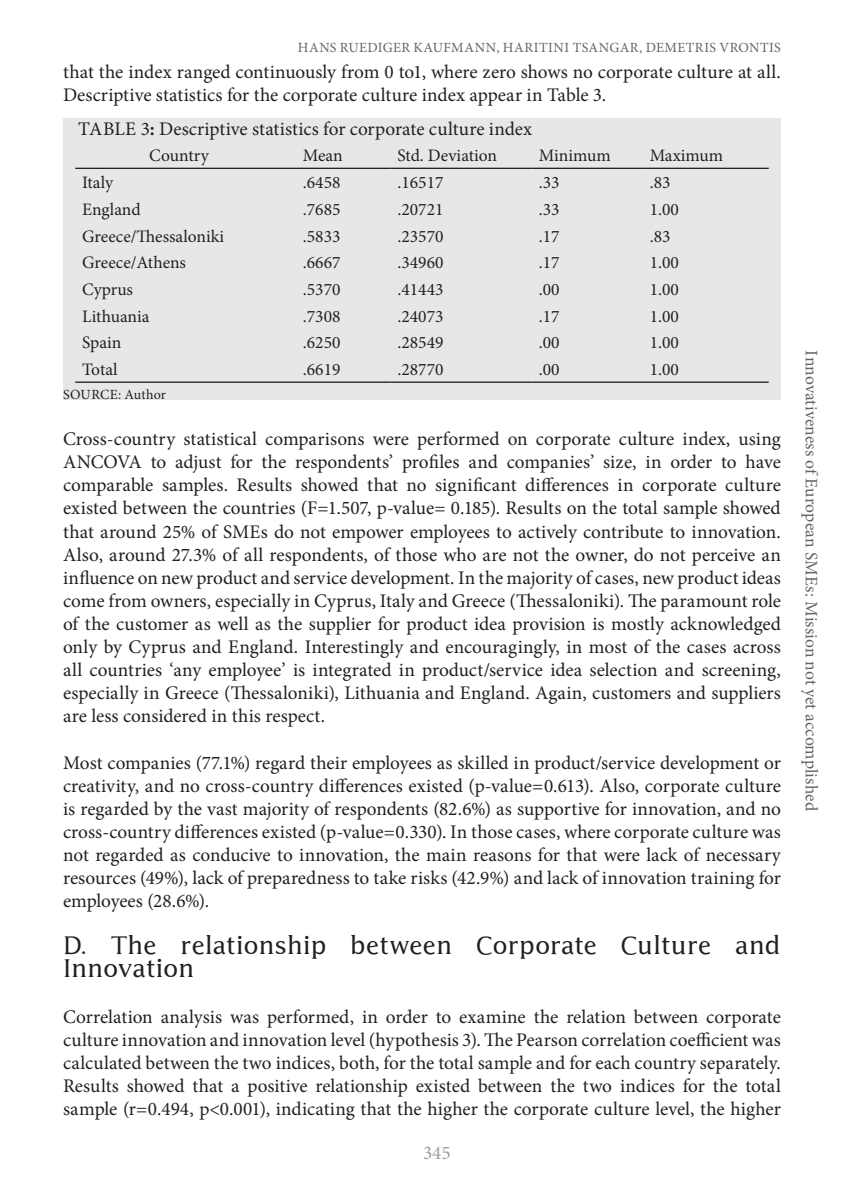
<style>
.page{position:relative;width:844px;height:1191px;background:#fff}
.page>*{position:absolute;margin:0;border:0;box-sizing:border-box;transform-origin:0 0}
.Heading_4{font:24.5px/23.1px "Latine";letter-spacing:-.015em;color:#231f20}
.Body_Text_3{font:19.25px/23.1px "Minion Pro";color:#231f20;text-align:justify}
.t1{font:19.25px "Minion Pro";color:#9b9da0}
.t2{font:17.5px "Minion Pro";color:#231f20}
.t3{font:17.5px "Minion Pro";letter-spacing:.005em;color:#636366}
.Affiliations{font:14px "Minion Pro";letter-spacing:.035em;color:#606470}
.t4{font:14px "Minion Pro";color:#231f20}
.s1{font-weight:700}
</style>
<div class="page">
<div style="left:63px;top:118px;width:717px;height:281px;background:#e6e7e9"></div>
<hr style="left:75px;top:168px;width:221px;height:1px;background:#231f20">
<hr style="left:296px;top:168px;width:94px;height:1px;background:#231f20">
<hr style="left:390px;top:168px;width:141px;height:1px;background:#231f20">
<hr style="left:531px;top:168px;width:111px;height:1px;background:#231f20">
<hr style="left:642px;top:168px;width:126px;height:1px;background:#231f20">
<hr style="left:75px;top:381px;width:221px;height:2px;background:#231f20">
<hr style="left:296px;top:381px;width:94px;height:2px;background:#231f20">
<hr style="left:390px;top:381px;width:141px;height:2px;background:#231f20">
<hr style="left:531px;top:381px;width:111px;height:2px;background:#231f20">
<hr style="left:642px;top:381px;width:126px;height:2px;background:#231f20">
<p class="Affiliations" style="left:298px;top:38px;width:484px">HANS RUEDIGER KAUFMANN, HARITINI TSANGAR, DEMETRIS VRONTIS</p>
<p class="Body_Text_3" style="left:63px;top:60px;width:719px">that the index ranged continuously from 0 to1, where zero shows no corporate culture at all.<br>Descriptive statistics for the corporate culture index appear in Table 3.</p>
<p class="Body_Text_3" style="left:78px;top:117px;width:455px">TABLE 3<span class="s1">:</span> Descriptive statistics for corporate culture index</p>
<p class="t2" style="left:149px;top:144px;width:61px">Country</p>
<p class="t2" style="left:303px;top:144px;width:41px">Mean</p>
<p class="t2" style="left:397px;top:144px;width:101px">Std. Deviation</p>
<p class="t2" style="left:538px;top:144px;width:74px">Minimum</p>
<p class="t2" style="left:649px;top:144px;width:75px">Maximum</p>
<p class="t2" style="left:82px;top:171px;width:32px">Italy</p>
<p class="t2" style="left:303px;top:171px;width:39px">.6458</p>
<p class="t2" style="left:397px;top:171px;width:47px">.16517</p>
<p class="t2" style="left:538px;top:171px;width:22px">.33</p>
<p class="t2" style="left:649px;top:171px;width:22px">.83</p>
<p class="t2" style="left:82px;top:197px;width:60px">England</p>
<p class="t2" style="left:303px;top:197px;width:39px">.7685</p>
<p class="t2" style="left:397px;top:197px;width:47px">.20721</p>
<p class="t2" style="left:538px;top:197px;width:22px">.33</p>
<p class="t2" style="left:649px;top:197px;width:31px">1.00</p>
<p class="t2" style="left:82px;top:224px;width:143px">Greece/Thessaloniki</p>
<p class="t2" style="left:303px;top:224px;width:39px">.5833</p>
<p class="t2" style="left:397px;top:224px;width:47px">.23570</p>
<p class="t2" style="left:538px;top:224px;width:22px">.17</p>
<p class="t2" style="left:649px;top:224px;width:22px">.83</p>
<p class="t2" style="left:82px;top:251px;width:105px">Greece/Athens</p>
<p class="t2" style="left:303px;top:251px;width:39px">.6667</p>
<p class="t2" style="left:397px;top:251px;width:47px">.34960</p>
<p class="t2" style="left:538px;top:251px;width:22px">.17</p>
<p class="t2" style="left:649px;top:251px;width:31px">1.00</p>
<p class="t2" style="left:82px;top:278px;width:52px">Cyprus</p>
<p class="t2" style="left:303px;top:278px;width:39px">.5370</p>
<p class="t2" style="left:397px;top:278px;width:47px">.41443</p>
<p class="t2" style="left:538px;top:278px;width:22px">.00</p>
<p class="t2" style="left:649px;top:278px;width:31px">1.00</p>
<p class="t2" style="left:82px;top:304px;width:69px">Lithuania</p>
<p class="t2" style="left:303px;top:304px;width:39px">.7308</p>
<p class="t2" style="left:397px;top:304px;width:47px">.24073</p>
<p class="t2" style="left:538px;top:304px;width:22px">.17</p>
<p class="t2" style="left:649px;top:304px;width:31px">1.00</p>
<p class="t2" style="left:82px;top:331px;width:41px">Spain</p>
<p class="t2" style="left:303px;top:331px;width:39px">.6250</p>
<p class="t2" style="left:397px;top:331px;width:47px">.28549</p>
<p class="t2" style="left:538px;top:331px;width:22px">.00</p>
<p class="t2" style="left:649px;top:331px;width:31px">1.00</p>
<p class="t2" style="left:82px;top:358px;width:37px">Total</p>
<p class="t2" style="left:303px;top:358px;width:39px">.6619</p>
<p class="t2" style="left:397px;top:358px;width:47px">.28770</p>
<p class="t2" style="left:538px;top:358px;width:22px">.00</p>
<p class="t2" style="left:649px;top:358px;width:31px">1.00</p>
<p class="t4" style="left:63px;top:385px;width:104px">SOURCE: Author</p>
<p class="Body_Text_3" style="left:63px;top:427px;width:719px">Cross-country statistical comparisons were performed on corporate culture index, using ANCOVA to adjust for the respondents’ profiles and companies’ size, in order to have comparable samples. Results showed that no significant differences in corporate culture existed between the countries (F=1.507, p-value= 0.185). Results on the total sample showed that around 25% of SMEs do not empower employees to actively contribute to innovation.<br>Also, around 27.3% of all respondents, of those who are not the owner, do not perceive an influence on new product and service development. In the majority of cases, new product ideas come from owners, especially in Cyprus, Italy and Greece (Thessaloniki). The paramount role of the customer as well as the supplier for product idea provision is mostly acknowledged only by Cyprus and England. Interestingly and encouragingly, in most of the cases across all countries ‘any employee’ is integrated in product/service idea selection and screening, especially in Greece (Thessaloniki), Lithuania and England. Again, customers and suppliers are less considered in this respect.</p>
<p class="Body_Text_3" style="left:63px;top:751px;width:719px">Most companies (77.1%) regard their employees as skilled in product/service development or creativity, and no cross-country differences existed (p-value=0.613). Also, corporate culture is regarded by the vast majority of respondents (82.6%) as supportive for innovation, and no cross-country differences existed (p-value=0.330). In those cases, where corporate culture was not regarded as conducive to innovation, the main reasons for that were lack of necessary resources (49%), lack of preparedness to take risks (42.9%) and lack of innovation training for employees (28.6%).</p>
<p class="Heading_4" style="left:63px;top:932px;width:719px">D. The relationship between Corporate Culture and<br>Innovation</p>
<p class="Body_Text_3" style="left:63px;top:1005px;width:719px">Correlation analysis was performed, in order to examine the relation between corporate culture innovation and innovation level (hypothesis 3). The Pearson correlation coefficient was calculated between the two indices, both, for the total sample and for each country separately.<br>Results showed that a positive relationship existed between the two indices for the total sample (r=0.494, p&lt;0.001), indicating that the higher the corporate culture level, the higher</p>
<p class="t1" style="left:423px;top:1139px;width:29px">345</p>
<p class="t3" style="left:823px;top:350px;width:462px;rotate:90deg">Innovativeness of European SMEs: Mission not yet accomplished</p>
</div>
